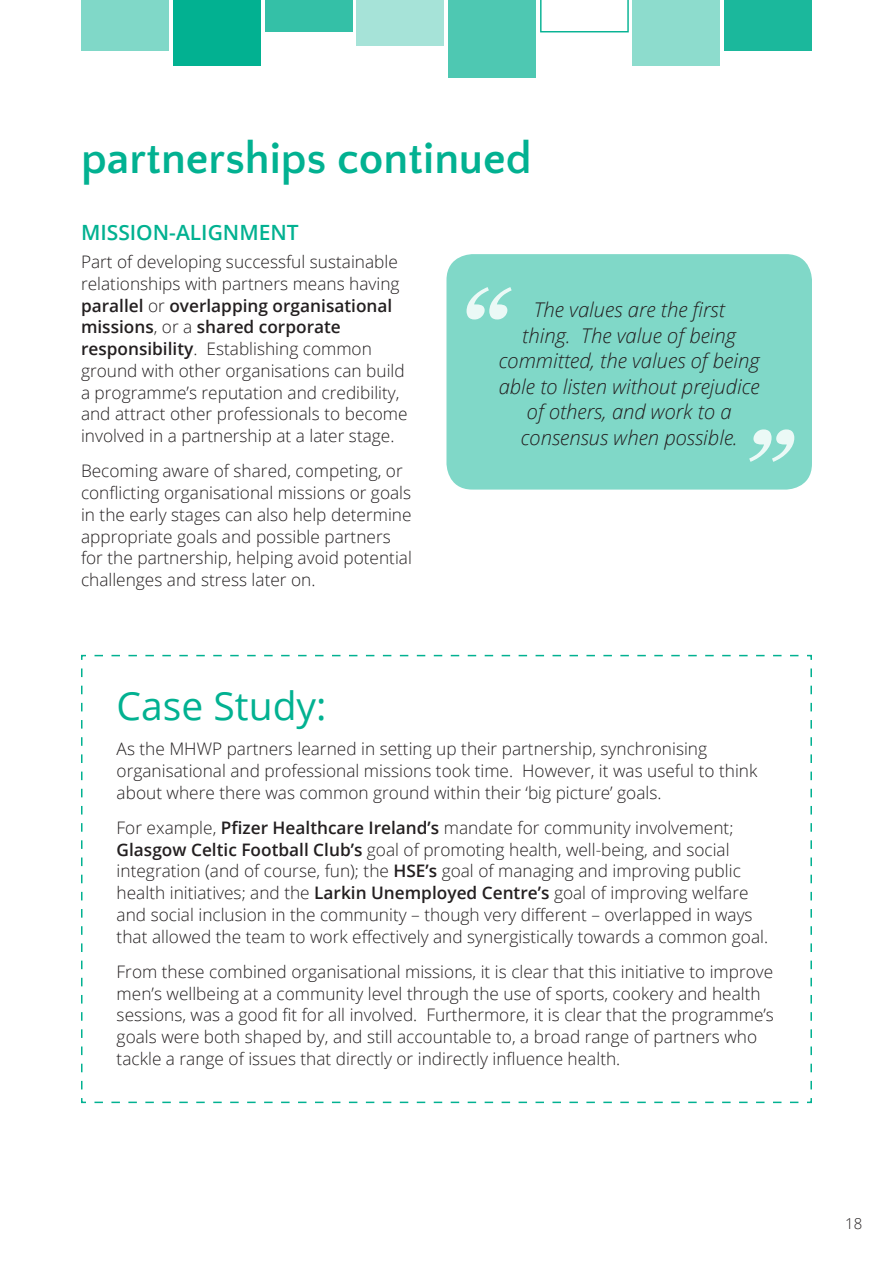
<style>
.page{position:relative;width:893px;height:1263px;background:#fff}
.page>*{position:absolute;margin:0;border:0;box-sizing:border-box;transform-origin:0 0}
.t1{font:italic 700 94.5px "Georgia";color:#fff}
.SECTION_TITLE_Quattr{font:700 45px "Quattrocento Sans";color:#02b191}
.BODY_Header{font:39px "Open Sans";color:#02b191}
.BODY_Sub-Heading{font:600 21px "Open Sans";color:#02b191}
.BODY_Call-Out_Quote{font:italic 300 20.25px/25.5px "Open Sans";color:#231f20;text-align:center}
.t2{font:300 17.25px/21.8px "Open Sans";color:#231f20}
.t3{font:300 15px "Open Sans";color:#231f20}
.s1{font-weight:600}
</style>
<div class="page">
<svg style="left:81px;top:654px;width:731px;height:450px"></svg>
<div style="left:81px;top:0;width:87px;height:51px;background:#80d8c8"></div>
<div style="left:173px;top:0;width:87px;height:66px;background:#02b191"></div>
<div style="left:265px;top:0;width:87px;height:32px;background:#34c0a7"></div>
<svg style="left:540px;top:0;width:89px;height:32px"></svg>
<div style="left:357px;top:0;width:87px;height:46px;background:#a6e3d8"></div>
<div style="left:633px;top:0;width:87px;height:66px;background:#8ddccd"></div>
<div style="left:449px;top:0;width:87px;height:77px;background:#4ec8b2"></div>
<div style="left:725px;top:0;width:87px;height:51px;background:#1bb89c"></div>
<div style="left:446px;top:254px;width:366px;height:236px;background:#80d8c8;border-radius:26px"></div>
<p class="SECTION_TITLE_Quattr" style="left:81px;top:135px;width:452px">partnerships continued</p>
<p class="BODY_Sub-Heading" style="left:81px;top:218px;width:219px">MISSION-ALIGNMENT</p>
<p class="t2" style="left:81px;top:251px;width:328px">Part of developing successful sustainable relationships with partners means having <span class="s1">parallel</span> or <span class="s1">overlapping organisational missions</span>, or a <span class="s1">shared corporate responsibility</span>. Establishing common ground with other organisations can build a programme’s reputation and credibility, and attract other professionals to become involved in a partnership at a later stage.</p>
<p class="t2" style="left:81px;top:460px;width:332px">Becoming aware of shared, competing, or conflicting organisational missions or goals in the early stages can also help determine appropriate goals and possible partners for the partnership, helping avoid potential challenges and stress later on.</p>
<h1 class="t1" style="left:457px;top:254px;width:51px">“</h1>
<p class="BODY_Call-Out_Quote" style="left:499px;top:296px;width:263px">The values are the first<br>thing. The value of being committed, the values of being able to listen without prejudice of others, and work to a consensus when possible.</p>
<h1 class="t1" style="left:740px;top:397px;width:51px">”</h1>
<p class="BODY_Header" style="left:117px;top:679px;width:211px">Case Study:</p>
<p class="t2" style="left:117px;top:737px;width:642px">As the MHWP partners learned in setting up their partnership, synchronising organisational and professional missions took time. However, it was useful to think about where there was common ground within their ‘big picture’ goals.</p>
<p class="t2" style="left:117px;top:816px;width:653px">For example, <span class="s1">Pfizer Healthcare Ireland’s</span> mandate for community involvement; <span class="s1">Glasgow Celtic Football Club’s</span> goal of promoting health, well-being, and social integration (and of course, fun); the <span class="s1">HSE’s</span> goal of managing and improving public health initiatives; and the <span class="s1">Larkin Unemployed Centre’s</span> goal of improving welfare and social inclusion in the community – though very different – overlapped in ways that allowed the team to work effectively and synergistically towards a common goal.</p>
<p class="t2" style="left:117px;top:960px;width:659px">From these combined organisational missions, it is clear that this initiative to improve men’s wellbeing at a community level through the use of sports, cookery and health sessions, was a good fit for all involved. Furthermore, it is clear that the programme’s goals were both shaped by, and still accountable to, a broad range of partners who tackle a range of issues that directly or indirectly influence health.</p>
<p class="t3" style="left:845px;top:1213px;width:19px">18</p>
</div>
